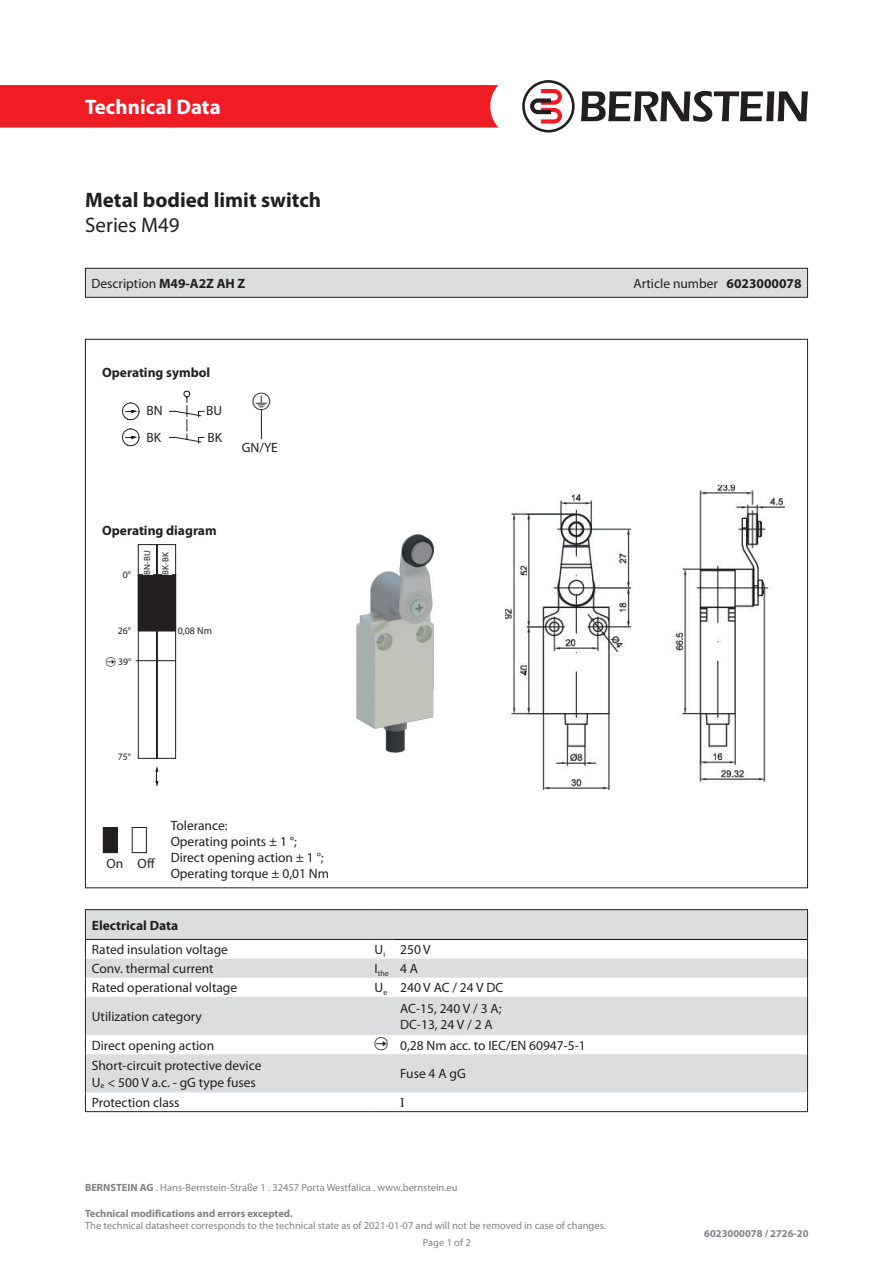
<style>
.page{position:relative;width:893px;height:1263px;background:#fff}
.page>*{position:absolute;margin:0;border:0;box-sizing:border-box;transform-origin:0 0}
.t1{font:700 21px "Myriad Pro";color:#231f20}
.t2{font:700 21px "Myriad Pro";color:#fff}
.t3{font:21px "Myriad Pro";color:#231f20}
.t4{font:13.5px "Myriad Pro";color:#231f20}
.t5{font:700 13.5px "Myriad Pro";color:#231f20}
.t6{font:13.5px "Times New Roman";color:#231f20}
.t7{font:10.5px/16.8px "Myriad Pro";color:#808285}
.t8{font:700 10.5px "Myriad Pro";color:#808285}
.t9{font:9.9px/18.6px "Myriad Pro";color:#231f20}
.t10{font:9px "Myriad Pro";color:#231f20}
.t11{font:7.8px "Myriad Pro";color:#231f20}
.s1{font-weight:700}
</style>
<div class="page">
<div style="left:0;top:85px;width:498px;height:43px;background:#ee1d23"></div>
<svg style="left:581px;top:91px;width:227px;height:31px"></svg>
<svg style="left:522px;top:80px;width:53px;height:53px"></svg>
<svg style="left:122px;top:391px;width:83px;height:55px"></svg>
<svg style="left:138px;top:544px;width:38px;height:215px"></svg>
<hr style="left:136px;top:660px;width:40px;height:1px;background:#231f20">
<svg style="left:155px;top:766px;width:4px;height:21px"></svg>
<img style="left:511px;top:485px;width:274px;height:305px">
<img style="left:356px;top:521px;width:171px;height:252px">
<div style="left:132px;top:827px;width:15px;height:26px;border:1px solid #231f20"></div>
<div style="left:103px;top:827px;width:14px;height:26px;background:#231f20"></div>
<div style="left:103px;top:827px;width:15px;height:26px;border:1px solid #231f20"></div>
<hr style="left:261px;top:409px;width:1px;height:30px;background:#231f20">
<div style="left:147px;top:431px;width:21px;height:15px;background:#fff"></div>
<div style="left:147px;top:405px;width:22px;height:14px;background:#fff"></div>
<div style="left:143px;top:546px;width:10px;height:28px;background:#fff"></div>
<div style="left:162px;top:546px;width:10px;height:28px;background:#fff"></div>
<svg style="left:86px;top:910px;width:721px;height:182px;fill:#dcdddf"></svg>
<hr style="left:807px;top:997px;width:1px;height:38px;background:#231f20">
<svg style="left:807px;top:1035px;width:1px;height:19px"></svg>
<hr style="left:807px;top:1054px;width:1px;height:38px;background:#231f20">
<svg style="left:807px;top:1092px;width:1px;height:19px"></svg>
<svg style="left:807px;top:910px;width:1px;height:87px"></svg>
<hr style="left:85px;top:1111px;width:283px;height:1px;background:#231f20">
<svg style="left:368px;top:1111px;width:26px;height:1px"></svg>
<hr style="left:394px;top:1111px;width:414px;height:1px;background:#231f20">
<hr style="left:394px;top:939px;width:413px;height:1px;background:#000">
<hr style="left:85px;top:909px;width:283px;height:1px;background:#231f20">
<svg style="left:368px;top:909px;width:26px;height:1px"></svg>
<hr style="left:394px;top:909px;width:414px;height:1px;background:#231f20">
<hr style="left:85px;top:939px;width:283px;height:1px;background:#231f20">
<svg style="left:368px;top:939px;width:26px;height:1px"></svg>
<svg style="left:85px;top:910px;width:1px;height:87px"></svg>
<hr style="left:85px;top:997px;width:1px;height:38px;background:#231f20">
<svg style="left:85px;top:1035px;width:1px;height:19px"></svg>
<hr style="left:85px;top:1054px;width:1px;height:38px;background:#231f20">
<svg style="left:85px;top:1092px;width:1px;height:19px"></svg>
<div style="left:85px;top:268px;width:722px;height:29px;background:#dcdddf"></div>
<div style="left:85px;top:268px;width:723px;height:30px;border:1px solid #231f20"></div>
<svg style="left:375px;top:1037px;width:13px;height:14px"></svg>
<h1 class="t2" style="left:85px;top:93px;width:137px">Technical Data</h1>
<p class="t1" style="left:85px;top:186px;width:238px">Metal bodied limit switch</p>
<p class="t3" style="left:85px;top:212px;width:96px">Series M49</p>
<p class="t4" style="left:91px;top:275px;width:155px">Description <span class="s1">M49-A2Z AH Z</span></p>
<p class="t4" style="left:633px;top:275px;width:170px">Article number <span class="s1">6023000078</span></p>
<p class="t5" style="left:102px;top:364px;width:110px">Operating symbol</p>
<p class="t4" style="left:147px;top:402px;width:18px">BN</p>
<p class="t4" style="left:206px;top:402px;width:18px">BU</p>
<p class="t4" style="left:147px;top:429px;width:16px">BK</p>
<p class="t4" style="left:207px;top:429px;width:16px">BK</p>
<p class="t4" style="left:242px;top:439px;width:38px">GN/YE</p>
<p class="t5" style="left:102px;top:522px;width:116px">Operating diagram</p>
<p class="t9" style="left:123px;top:565px;width:10px">0°</p>
<p class="t9" style="left:138px;top:572px;width:25px;rotate:-90deg">11-12<br>21-22</p>
<p class="t10" style="left:142px;top:574px;width:26px;rotate:-90deg">BN-BU</p>
<p class="t10" style="left:160px;top:574px;width:24px;rotate:-90deg">BK-BK</p>
<p class="t9" style="left:118px;top:621px;width:15px">26°</p>
<p class="t9" style="left:118px;top:652px;width:15px">39°</p>
<p class="t9" style="left:178px;top:621px;width:36px">0,08 Nm</p>
<p class="t9" style="left:118px;top:747px;width:15px">75°</p>
<p class="t4" style="left:106px;top:855px;width:50px">On Off</p>
<p class="t4" style="left:171px;top:817px;width:58px">Tolerance:</p>
<p class="t4" style="left:171px;top:833px;width:128px">Operating points ± 1 °;</p>
<p class="t4" style="left:171px;top:849px;width:155px">Direct opening action ± 1 °;</p>
<p class="t4" style="left:171px;top:865px;width:160px">Operating torque ± 0,01 Nm</p>
<p class="t5" style="left:92px;top:916px;width:88px">Electrical Data</p>
<p class="t4" style="left:92px;top:941px;width:138px">Rated insulation voltage</p>
<p class="t4" style="left:375px;top:941px;width:12px">U<sub>i</sub></p>
<p class="t4" style="left:400px;top:941px;width:32px">250 V</p>
<p class="t4" style="left:92px;top:960px;width:123px">Conv. thermal current</p>
<p class="t11" style="left:375px;top:969px;width:16px"><sup>I</sup>the</p>
<p class="t4" style="left:400px;top:960px;width:20px">4 A</p>
<p class="t4" style="left:92px;top:979px;width:147px">Rated operational voltage</p>
<p class="t4" style="left:375px;top:979px;width:14px">U<sub>e</sub></p>
<p class="t4" style="left:400px;top:979px;width:105px">240 V AC / 24 V DC</p>
<p class="t4" style="left:92px;top:1008px;width:112px">Utilization category</p>
<p class="t4" style="left:400px;top:1000px;width:103px">АС-15, 240 V / 3 A;</p>
<p class="t4" style="left:400px;top:1016px;width:94px">DC-13, 24 V / 2 A</p>
<p class="t4" style="left:92px;top:1037px;width:124px">Direct opening action</p>
<p class="t4" style="left:400px;top:1037px;width:187px">0,28 Nm acc. to IEC/EN 60947-5-1</p>
<p class="t4" style="left:92px;top:1057px;width:171px">Short-circuit protective device</p>
<p class="t4" style="left:92px;top:1074px;width:166px">U<sub>e</sub> &lt; 500 V a.c. - gG type fuses</p>
<p class="t4" style="left:400px;top:1065px;width:67px">Fuse 4 A gG</p>
<p class="t4" style="left:92px;top:1094px;width:89px">Protection class</p>
<p class="t6" style="left:400px;top:1092px;width:6px">I</p>
<p class="t7" style="left:85px;top:1179px;width:374px"><span class="s1">BERNSTEIN AG</span> . Hans-Bernstein-Straße 1 . 32457 Porta Westfalica . www.bernstein.eu</p>
<p class="t8" style="left:85px;top:1206px;width:209px">Technical modifications and errors excepted.</p>
<p class="t7" style="left:423px;top:1217px;width:184px;text-indent:-338px">The technical datasheet corresponds to the technical state as of 2021-01-07 and will not be removed in case of changes.<br>Page 1 of 2</p>
<p class="t8" style="left:704px;top:1227px;width:106px">6023000078 / 2726-20</p>
</div>
